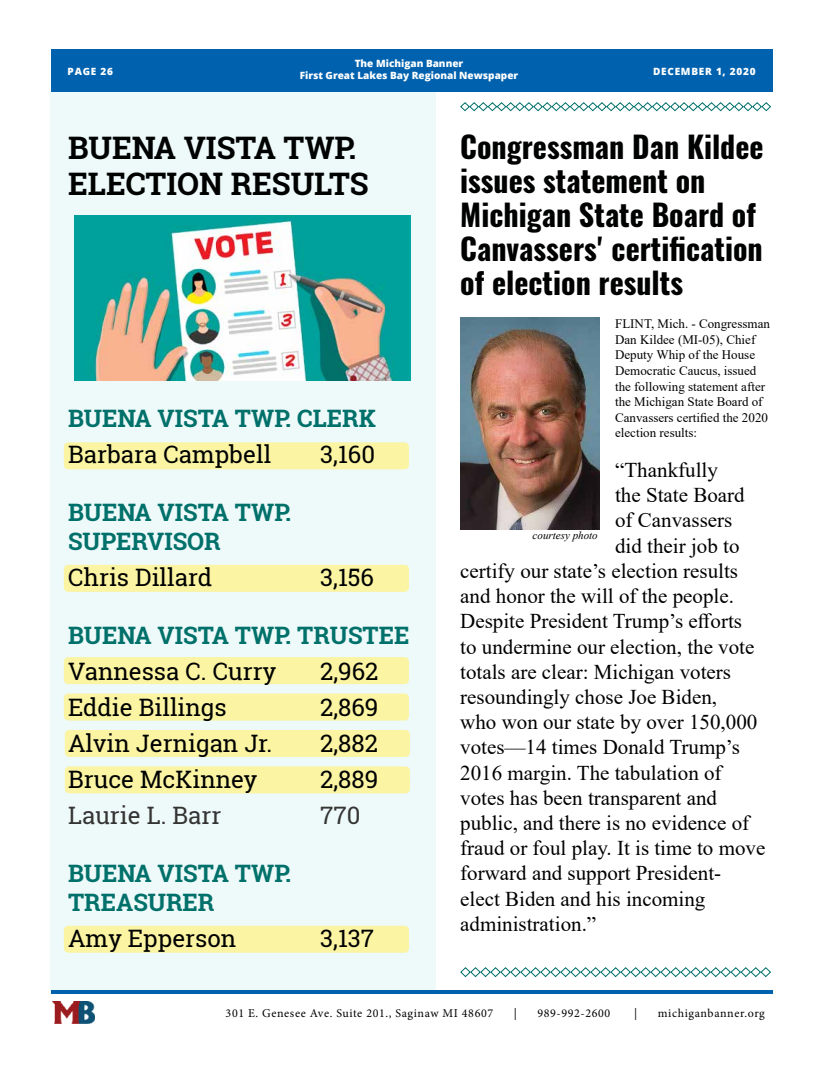
<style>
.page{position:relative;width:820px;height:1078px;background:#fff}
.page>*{position:absolute;margin:0;border:0;box-sizing:border-box;transform-origin:0 0}
.t1{font:700 31px/36px "Roboto Slab";color:#000101}
.t2{font:700 30px/34px "Oswald";color:#000101}
.t3{font:24px "Roboto Slab";color:#000101}
.t4{font:700 24px/29px "Roboto Slab";color:#00706a}
.t5{font:24px "Roboto Slab";color:#343433}
.t6{font:21px "Times New Roman";color:#000101}
.t7{font:13px/15.6px "Times New Roman";color:#000101}
.t8{font:12px "Minion Pro";letter-spacing:.05em;color:#000}
.t9{font:italic 11px "Times New Roman";color:#000101}
.t10{font:800 10px/12px "Open Sans";color:#fff;text-align:center}
.t11{font:800 10px "Open Sans";letter-spacing:.075em;color:#fff}
</style>
<div class="page">
<div style="left:51px;top:50px;width:721px;height:42px;background:#0062af"></div>
<hr style="left:51px;top:990px;width:721px;height:3px;background:#0062af">
<img style="left:53px;top:1001px;width:42px;height:22px">
<div style="left:50px;top:92px;width:386px;height:897px;background:#eef9f9"></div>
<img style="left:74px;top:216px;width:336px;height:164px">
<div style="left:64px;top:442px;width:345px;height:27px;background:#faf4a3;border-radius:4px"></div>
<div style="left:64px;top:564px;width:345px;height:27px;background:#faf4a3;border-radius:4px"></div>
<div style="left:64px;top:657px;width:345px;height:27px;background:#faf4a3;border-radius:4px"></div>
<div style="left:64px;top:925px;width:345px;height:27px;background:#faf4a3;border-radius:4px"></div>
<img style="left:460px;top:318px;width:139px;height:211px">
<svg style="left:460px;top:102px;width:311px;height:10px"></svg>
<svg style="left:460px;top:967px;width:311px;height:10px"></svg>
<div style="left:64px;top:693px;width:345px;height:27px;background:#faf4a3;border-radius:4px"></div>
<div style="left:65px;top:729px;width:345px;height:27px;background:#faf4a3;border-radius:4px"></div>
<div style="left:65px;top:766px;width:345px;height:27px;background:#faf4a3;border-radius:4px"></div>
<p class="t10" style="left:68px;top:65px;width:47px">PAGE 26</p>
<p class="t10" style="left:299px;top:57px;width:220px">The Michigan Banner<br>First Great Lakes Bay Regional Newspaper</p>
<p class="t11" style="left:653px;top:64px;width:104px">DECEMBER 1, 2020</p>
<h1 class="t1" style="left:68px;top:129px;width:302px">BUENA VISTA TWP.<br>ELECTION RESULTS</h1>
<p class="t4" style="left:68px;top:403px;width:309px">BUENA VISTA TWP. CLERK</p>
<p class="t3" style="left:68px;top:437px;width:205px">Barbara Campbell</p>
<p class="t3" style="left:320px;top:437px;width:56px">3,160</p>
<p class="t4" style="left:68px;top:497px;width:225px">BUENA VISTA TWP.<br>SUPERVISOR</p>
<p class="t3" style="left:68px;top:560px;width:145px">Chris Dillard</p>
<p class="t3" style="left:320px;top:560px;width:55px">3,156</p>
<p class="t4" style="left:68px;top:620px;width:343px">BUENA VISTA TWP. TRUSTEE</p>
<p class="t3" style="left:68px;top:654px;width:210px">Vannessa C. Curry</p>
<p class="t3" style="left:320px;top:654px;width:60px">2,962</p>
<p class="t3" style="left:68px;top:690px;width:160px">Eddie Billings</p>
<p class="t3" style="left:320px;top:690px;width:60px">2,869</p>
<p class="t3" style="left:68px;top:726px;width:206px">Alvin Jernigan Jr.</p>
<p class="t3" style="left:320px;top:726px;width:59px">2,882</p>
<p class="t3" style="left:68px;top:762px;width:191px">Bruce McKinney</p>
<p class="t3" style="left:320px;top:762px;width:59px">2,889</p>
<p class="t5" style="left:68px;top:798px;width:155px">Laurie L. Barr</p>
<p class="t5" style="left:320px;top:798px;width:42px">770</p>
<p class="t4" style="left:68px;top:858px;width:225px">BUENA VISTA TWP.<br>TREASURER</p>
<p class="t3" style="left:68px;top:921px;width:170px">Amy Epperson</p>
<p class="t3" style="left:320px;top:921px;width:55px">3,137</p>
<h2 class="t2" style="left:460px;top:131px;width:305px">Congressman Dan Kildee issues statement on<br>Michigan State Board of<br>Canvassers' certification of election results</h2>
<p class="t7" style="left:615px;top:315px;width:156px">FLINT, Mich. - Congressman<br>Dan Kildee (MI-05), Chief<br>Deputy Whip of the House<br>Democratic Caucus, issued the following statement after the Michigan State Board of<br>Canvassers certified the 2020 election results:</p>
<p class="t6" style="left:615px;top:455px;width:104px">“Thankfully</p>
<p class="t6" style="left:615px;top:480px;width:131px">the State Board</p>
<p class="t6" style="left:615px;top:505px;width:119px">of Canvassers</p>
<p class="t6" style="left:615px;top:530px;width:126px">did their job to</p>
<p class="t6" style="left:460px;top:556px;width:279px">certify our state’s election results</p>
<p class="t6" style="left:460px;top:581px;width:275px">and honor the will of the people.</p>
<p class="t6" style="left:460px;top:606px;width:283px">Despite President Trump’s efforts</p>
<p class="t6" style="left:460px;top:631px;width:295px">to undermine our election, the vote</p>
<p class="t6" style="left:460px;top:656px;width:272px">totals are clear: Michigan voters</p>
<p class="t6" style="left:460px;top:682px;width:258px">resoundingly chose Joe Biden,</p>
<p class="t6" style="left:460px;top:707px;width:298px">who won our state by over 150,000</p>
<p class="t6" style="left:460px;top:732px;width:281px">votes––14 times Donald Trump’s</p>
<p class="t6" style="left:460px;top:757px;width:263px">2016 margin. The tabulation of</p>
<p class="t6" style="left:460px;top:782px;width:258px">votes has been transparent and</p>
<p class="t6" style="left:460px;top:808px;width:290px">public, and there is no evidence of</p>
<p class="t6" style="left:460px;top:833px;width:306px">fraud or foul play. It is time to move</p>
<p class="t6" style="left:460px;top:858px;width:262px">forward and support President-</p>
<p class="t6" style="left:460px;top:883px;width:246px">elect Biden and his incoming</p>
<p class="t6" style="left:460px;top:908px;width:137px">administration.”</p>
<p class="t9" style="left:532px;top:527px;width:67px">courtesy photo</p>
<p class="t8" style="left:225px;top:1004px;width:269px">301 E. Genesee Ave. Suite 201., Saginaw MI 48607</p>
<p class="t8" style="left:513px;top:1004px;width:5px">|</p>
<p class="t8" style="left:537px;top:1004px;width:74px">989-992-2600</p>
<p class="t8" style="left:634px;top:1004px;width:5px">|</p>
<p class="t8" style="left:657px;top:1004px;width:108px">michiganbanner.org</p>
</div>
